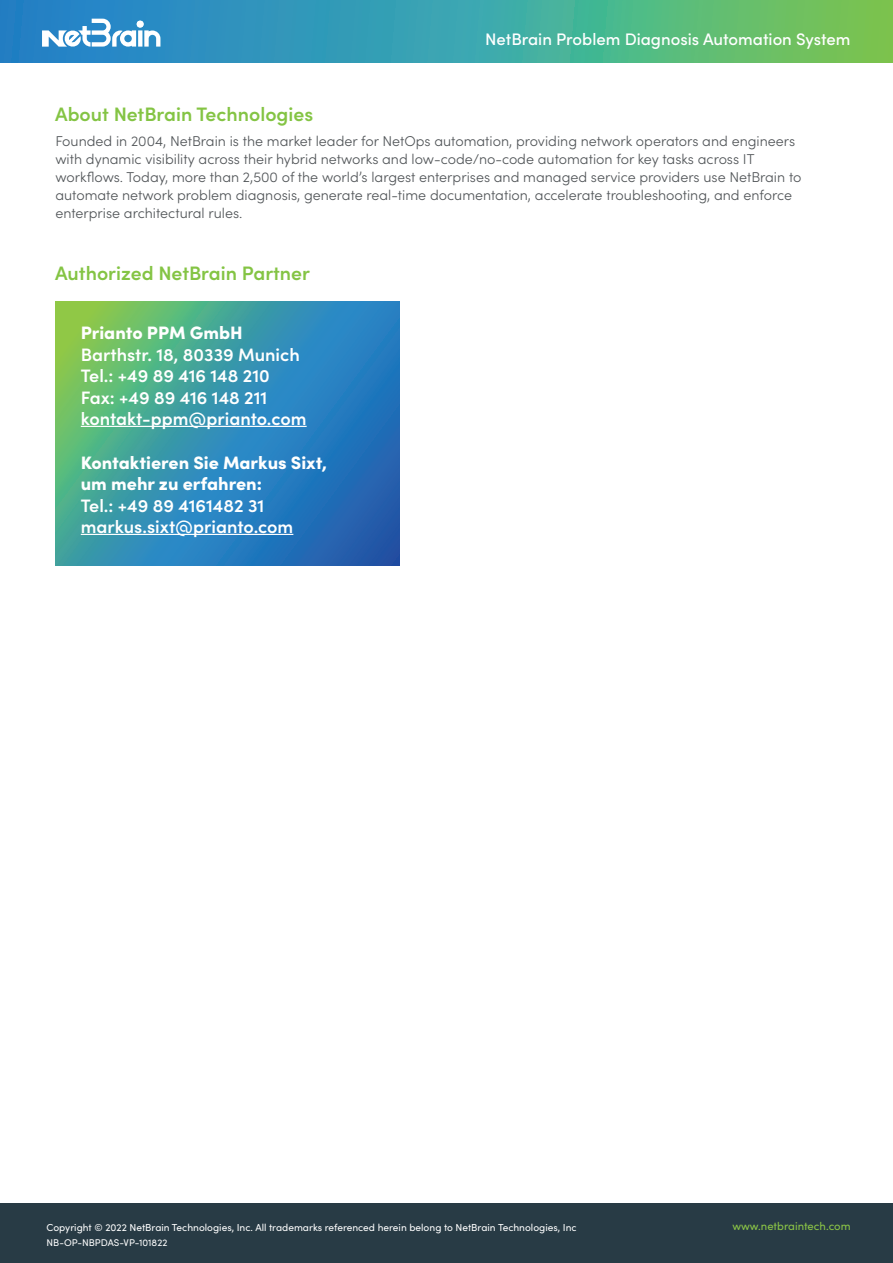
<style>
.page{position:relative;width:893px;height:1263px;background:#fff}
.page>*{position:absolute;margin:0;border:0;box-sizing:border-box;transform-origin:0 0}
.t1{font:600 19.5px "Sofia Pro";color:#84c444}
.t2{font:600 18px/21.6px "Sofia Pro";color:#fff}
.t3{font:900 18px/21.6px "Sofia Pro";color:#fff}
.t4{font:500 16.65px "Sofia Pro";color:#fff}
.t5{font:300 14.25px/18px "Sofia Pro";color:#505457}
.t6{font:11.25px "Sofia Pro";color:#8dc746}
.t7{font:10.2px "Sofia Pro";color:#fff}
.t8{font:9.75px "Sofia Pro";color:#fff}
</style>
<div class="page">
<svg style="left:0;top:0;width:893px;height:63px;background:#44a79c"></svg>
<div style="left:0;top:1204px;width:893px;height:59px;background:#283b45"></div>
<svg style="left:42px;top:19px;width:118px;height:28px"></svg>
<div style="left:137px;top:21px;width:7px;height:7px;background:#fff;border-radius:3px"></div>
<svg style="left:55px;top:301px;width:344px;height:265px;background:#3a91a6"></svg>
<hr style="left:81px;top:426px;width:226px;height:1px;background:#fff">
<hr style="left:81px;top:534px;width:212px;height:1px;background:#fff">
<h1 class="t1" style="left:55px;top:100px;width:260px">About NetBrain Technologies</h1>
<p class="t4" style="left:485px;top:27px;width:367px">NetBrain Problem Diagnosis Automation System</p>
<p class="t5" style="left:55px;top:131px;width:748px">Founded in 2004, NetBrain is the market leader for NetOps automation, providing network operators and engineers with dynamic visibility across their hybrid networks and low-code/no-code automation for key tasks across IT workflows. Today, more than 2,500 of the world’s largest enterprises and managed service providers use NetBrain to automate network problem diagnosis, generate real-time documentation, accelerate troubleshooting, and enforce enterprise architectural rules.</p>
<h1 class="t1" style="left:55px;top:258px;width:256px">Authorized NetBrain Partner</h1>
<p class="t3" style="left:81px;top:320px;width:163px">Prianto PPM GmbH</p>
<p class="t2" style="left:81px;top:342px;width:227px">Barthstr. 18, 80339 Munich<br>Tel.: +49 89 416 148 210<br>Fax: +49 89 416 148 211 kontakt-ppm@prianto.com</p>
<p class="t3" style="left:81px;top:450px;width:248px">Kontaktieren Sie Markus Sixt, um mehr zu erfahren:</p>
<p class="t2" style="left:81px;top:493px;width:214px">Tel.: +49 89 4161482 31 markus.sixt@prianto.com</p>
<p class="t7" style="left:47px;top:1220px;width:532px">Copyright © 2022 NetBrain Technologies, Inc. All trademarks referenced herein belong to NetBrain Technologies, Inc</p>
<p class="t6" style="left:732px;top:1218px;width:120px">www.netbraintech.com</p>
<p class="t8" style="left:47px;top:1235px;width:122px">NB-OP-NBPDAS-VP-101822</p>
</div>
